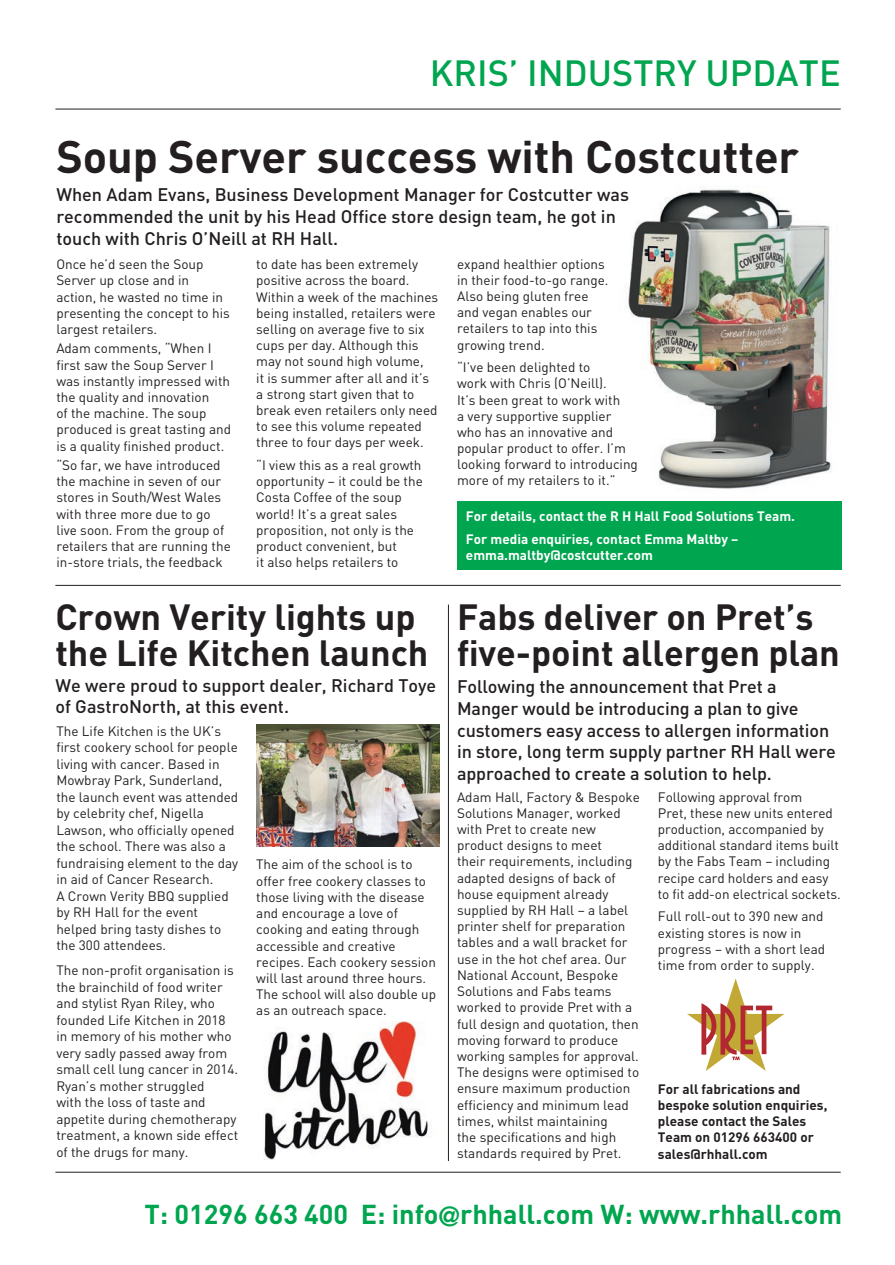
<style>
.page{position:relative;width:895px;height:1265px;background:#fff}
.page>*{position:absolute;margin:0;border:0;box-sizing:border-box;transform-origin:0 0}
.t1{font:700 45px "DIN";letter-spacing:-.005em;color:#231f20}
.t2{font:700 36px/36px "DIN";letter-spacing:-.005em;color:#231f20}
.t3{font:500 36px "DIN";color:#00a54f}
.t4{font:700 27px "DIN";color:#00a54f}
.t5{font:500 18px/21.6px "DIN";color:#231f20}
.t6{font:13.5px/16.2px "DIN";color:#231f20}
.t7{font:700 13.5px/16.2px "DIN";color:#fff}
.t8{font:700 13.5px/16.2px "DIN";color:#231f20}
.s1{font-family:"Helvetica Neue"}
</style>
<div class="page">
<img style="left:264px;top:1021px;width:167px;height:137px">
<svg style="left:687px;top:978px;width:97px;height:92px"></svg>
<img style="left:625px;top:189px;width:207px;height:300px">
<hr style="left:55px;top:109px;width:785px;height:1px;background:#231f20">
<hr style="left:55px;top:1171px;width:785px;height:1px;background:#231f20">
<hr style="left:55px;top:585px;width:785px;height:1px;background:#231f20">
<hr style="left:448px;top:604px;width:1px;height:556px;background:#231f20">
<img style="left:256px;top:724px;width:183px;height:122px">
<div style="left:457px;top:501px;width:385px;height:69px;background:#00a54f"></div>
<p class="t3" style="left:430px;top:50px;width:412px">KRIS’ INDUSTRY UPDATE</p>
<p class="t1" style="left:56px;top:128px;width:744px">Soup Server success with Costcutter</p>
<p class="t5" style="left:56px;top:183px;width:574px">When Adam Evans, Business Development Manager for Costcutter was recommended the unit by his Head Office store design team, he got in touch with Chris O’Neill at RH Hall.</p>
<p class="t6" style="left:56px;top:256px;width:175px">Once he’d seen the Soup<br>Server up close and in action, he wasted no time in presenting the concept to his largest retailers.</p>
<p class="t6" style="left:56px;top:340px;width:176px">Adam comments, “When I first saw the Soup Server I was instantly impressed with the quality and innovation<br>of the machine. The soup produced is great tasting and is a quality finished product.</p>
<p class="t6" style="left:56px;top:456px;width:176px">“So far, we have introduced the machine in seven of our stores in South/West Wales with three more due to go live soon. From the group of retailers that are running the in-store trials, the feedback</p>
<p class="t6" style="left:457px;top:256px;width:153px">expand healthier options in their food-to-go range.<br>Also being gluten free and vegan enables our retailers to tap into this growing trend.</p>
<p class="t6" style="left:457px;top:359px;width:182px">“I’ve been delighted to<br>work with Chris (O’Neill).<br>It’s been great to work with<br>a very supportive supplier who has an innovative and popular product to offer. I’m looking forward to introducing more of my retailers to it.”</p>
<p class="t6" style="left:256px;top:256px;width:183px">to date has been extremely positive across the board.<br>Within a week of the machines being installed, retailers were selling on average five to six cups per day. Although this may not sound high volume,<br>it is summer after all and it’s a strong start given that to break even retailers only need to see this volume repeated three to four days per week.</p>
<p class="t6" style="left:256px;top:456px;width:168px">“I view this as a real growth opportunity – it could be the<br>Costa Coffee of the soup world! It’s a great sales proposition, not only is the product convenient, but<br>it also helps retailers to</p>
<p class="t7" style="left:466px;top:507px;width:330px">For details, contact the R H Hall Food Solutions Team.</p>
<p class="t7" style="left:466px;top:530px;width:274px">For media enquiries, contact Emma Maltby – emma.maltby@costcutter.com</p>
<p class="t2" style="left:55px;top:597px;width:374px">Crown Verity lights up the Life Kitchen launch</p>
<p class="t5" style="left:55px;top:673px;width:382px">We were proud to support dealer, Richard Toye of GastroNorth, at this event.</p>
<p class="t6" style="left:56px;top:722px;width:183px">The Life Kitchen is the UK’s first cookery school for people living with cancer. Based in<br>Mowbray Park, Sunderland, the launch event was attended by celebrity chef, Nigella<br>Lawson, who officially opened the school. There was also a fundraising element to the day in aid of Cancer Research.<br>A Crown Verity BBQ supplied by RH Hall for the event helped bring tasty dishes to the 300 attendees.</p>
<p class="t6" style="left:56px;top:961px;width:183px">The non-profit organisation is the brainchild of food writer and stylist Ryan Riley, who founded Life Kitchen in 2018 in memory of his mother who very sadly passed away from small cell lung cancer in 2014.<br>Ryan’s mother struggled<br>with the loss of taste and appetite during chemotherapy treatment, a known side effect of the drugs for many.</p>
<p class="t6" style="left:256px;top:856px;width:181px">The aim of the school is to offer free cookery classes to those living with the disease and encourage a love of cooking and eating through accessible and creative recipes. Each cookery session will last around three hours.<br>The school will also double up as an outreach space.</p>
<p class="t2" style="left:457px;top:597px;width:384px">Fabs deliver on Pret’s five-point allergen plan</p>
<p class="t5" style="left:457px;top:675px;width:380px">Following the announcement that Pret a Manger would be introducing a plan to give customers easy access to allergen information in store, long term supply partner RH Hall were approached to create a solution to help.</p>
<p class="t6" style="left:457px;top:788px;width:184px">Adam Hall, Factory &amp; Bespoke<br>Solutions Manager, worked with Pret to create new product designs to meet<br>their requirements, including adapted designs of back of house equipment already supplied by RH Hall – a label printer shelf for preparation tables and a wall bracket for use in the hot chef area. Our<br>National Account, Bespoke<br>Solutions and Fabs teams worked to provide Pret with a full design and quotation, then moving forward to produce working samples for approval.<br>The designs were optimised to ensure maximum production efficiency and minimum lead times, whilst maintaining<br>the specifications and high standards required by Pret.</p>
<p class="t6" style="left:658px;top:788px;width:184px">Following approval from<br>Pret, these new units entered production, accompanied by additional standard items built by the Fabs Team – including recipe card holders and easy to fit add-on electrical sockets.</p>
<p class="t6" style="left:658px;top:907px;width:169px">Full roll-out to 390 new and existing stores is now in progress – with a short lead time from order to supply.</p>
<p class="t8" style="left:658px;top:1079px;width:171px">For all fabrications and bespoke solution enquiries, please contact the Sales<br>Team on 01296 663400 or sales@rhhall.com</p>
<p class="t4" style="left:144px;top:1196px;width:699px">T: 01296 663 400 E: info<span class="s1">@</span>rhhall.com W: www.rhhall.com</p>
</div>
